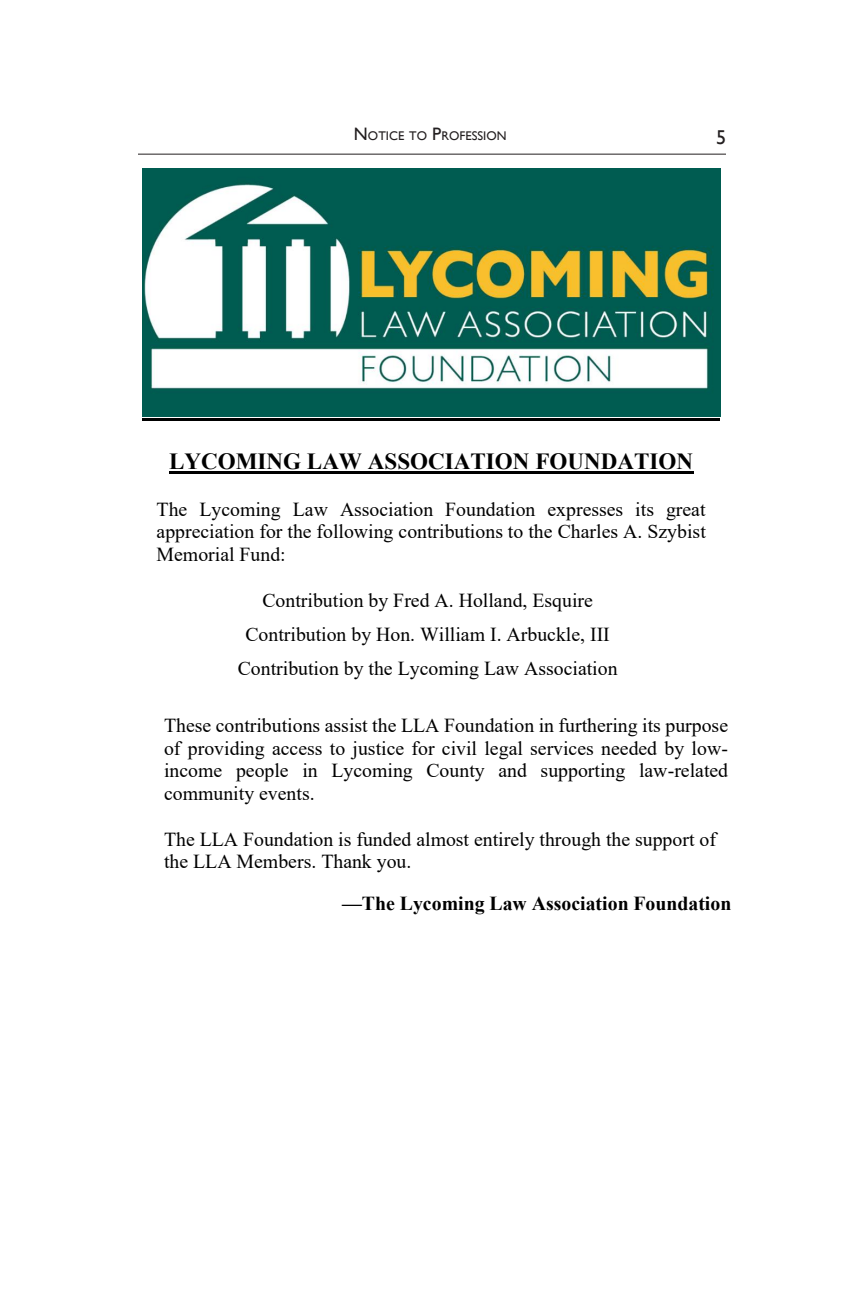
<style>
.page{position:relative;width:864px;height:1296px;background:#fff}
.page>*{position:absolute;margin:0;border:0;box-sizing:border-box;transform-origin:0 0}
.t1{font:700 23px "Times New Roman";color:#000}
.t2{font:20px "Gill Sans";color:#231f20}
.t3{font:19.8px/22.8px "Times New Roman";color:#000;text-align:justify}
.t4{font:700 19.8px "Times New Roman";color:#000}
.t5{font:12.6px "Gill Sans";color:#231f20}
.s1{font-size:18px}
</style>
<div class="page">
<hr style="left:138px;top:154px;width:588px;height:1px;background:#231f20">
<hr style="left:142px;top:419px;width:578px;height:2px;background:#000">
<hr style="left:169px;top:472px;width:524px;height:2px;background:#000">
<img style="left:142px;top:169px;width:578px;height:247px">
<p class="t5" style="left:354px;top:128px;width:154px"><span class="s1">N</span>OTICE TO <span class="s1">P</span>ROFESSION</p>
<p class="t2" style="left:716px;top:125px;width:11px">5</p>
<p class="t1" style="left:169px;top:445px;width:525px">LYCOMING LAW ASSOCIATION FOUNDATION</p>
<p class="t3" style="left:157px;top:497px;width:551px">The Lycoming Law Association Foundation expresses its great appreciation for the following contributions to the Charles A. Szybist Memorial Fund:</p>
<p class="t3" style="left:238px;top:582px;width:381px;line-height:34.2px;text-align:center">Contribution by Fred A. Holland, Esquire<br>Contribution by Hon. William I. Arbuckle, III<br>Contribution by the Lycoming Law Association</p>
<p class="t3" style="left:164px;top:713px;width:566px">These contributions assist the LLA Foundation in furthering its purpose of providing access to justice for civil legal services needed by low&shy;income people in Lycoming County and supporting law-related community events.</p>
<p class="t3" style="left:164px;top:827px;width:554px">The LLA Foundation is funded almost entirely through the support of the LLA Members. Thank you.</p>
<p class="t4" style="left:342px;top:889px;width:391px">—The Lycoming Law Association Foundation</p>
</div>
